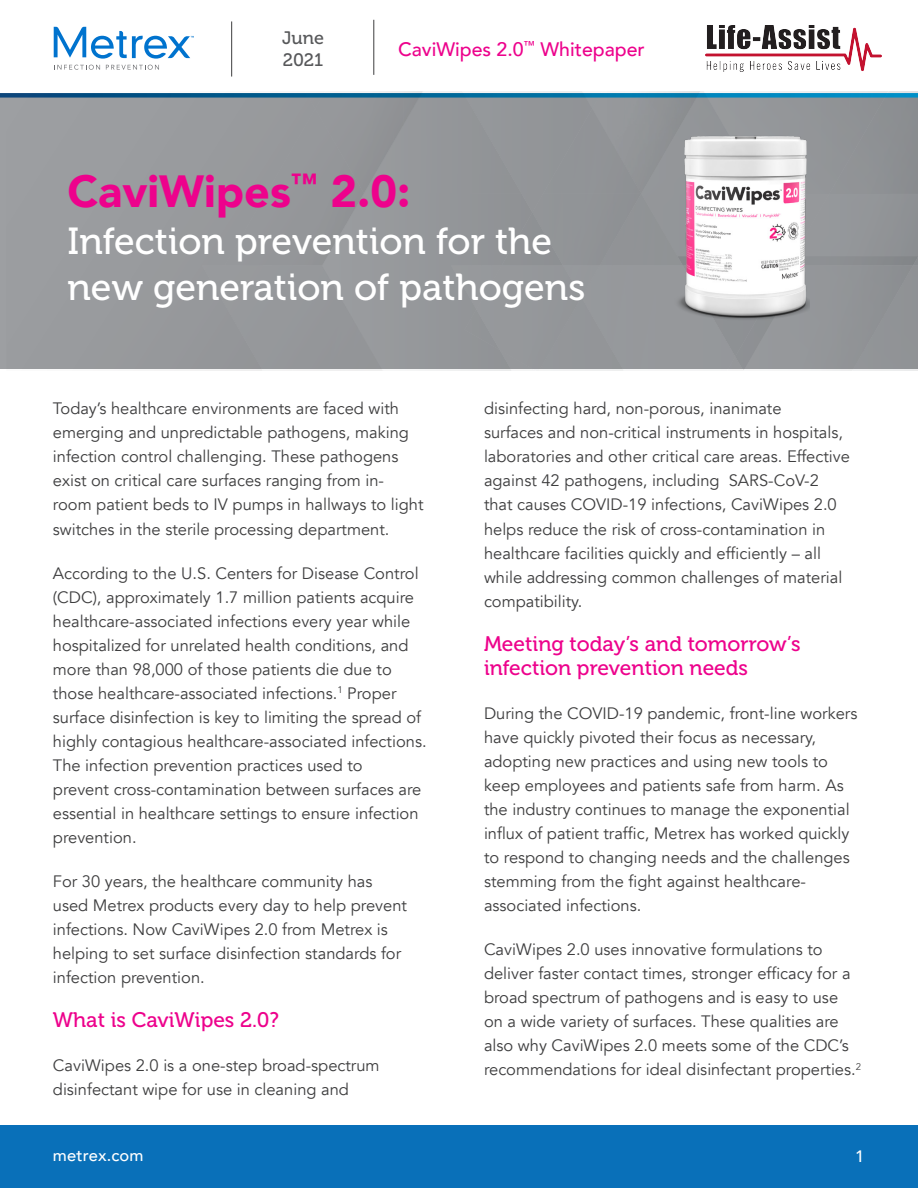
<style>
.page{position:relative;width:918px;height:1188px;background:#fff}
.page>*{position:absolute;margin:0;border:0;box-sizing:border-box;transform-origin:0 0}
.t1{font:900 45px "Avenir";color:#ed028c}
.t2{font:37.5px/46.5px "Museo 500";color:#fff}
.t3{font:21px/24px "Museo 500";color:#ed028c}
.t4{font:500 19.5px "Avenir";color:#ed028c}
.t5{font:18px "Museo 500";color:#57585a}
.t6{font:16.5px/24px "Avenir";color:#3e3e3f}
.t7{font:500 16.5px "Avenir";letter-spacing:.01em;color:#fff}
</style>
<div class="page">
<div style="left:0;top:1125px;width:918px;height:63px;background:#0970b9"></div>
<svg style="left:54px;top:27px;width:140px;height:32px"></svg>
<svg style="left:54px;top:65px;width:46px;height:5px"></svg>
<svg style="left:106px;top:65px;width:53px;height:5px"></svg>
<hr style="left:374px;top:20px;width:1px;height:55px;background:#3e3e3f">
<hr style="left:231px;top:21px;width:1px;height:56px;background:#3e3e3f">
<div style="left:6px;top:93px;width:316px;height:278px;background:#999b9e"></div>
<div style="left:322px;top:194px;width:352px;height:177px;background:#96989b"></div>
<div style="left:465px;top:212px;width:98px;height:138px;background:#919497"></div>
<div style="left:255px;top:193px;width:67px;height:72px;background:#949699"></div>
<img style="left:225px;top:245px;width:30px;height:20px">
<img style="left:236px;top:224px;width:19px;height:21px">
<svg style="left:248px;top:213px;width:7px;height:12px"></svg>
<div style="left:285px;top:142px;width:51px;height:52px;background:#95979a"></div>
<img style="left:266px;top:173px;width:20px;height:21px">
<svg style="left:278px;top:160px;width:8px;height:13px"></svg>
<img style="left:296px;top:121px;width:29px;height:21px">
<img style="left:308px;top:109px;width:7px;height:13px">
<div style="left:322px;top:193px;width:42px;height:72px;background:#949699"></div>
<div style="left:826px;top:194px;width:92px;height:62px;background:#939598"></div>
<img style="left:581px;top:353px;width:31px;height:18px">
<img style="left:581px;top:334px;width:31px;height:19px">
<img style="left:581px;top:316px;width:21px;height:18px">
<img style="left:471px;top:266px;width:5px;height:43px">
<img style="left:461px;top:266px;width:11px;height:35px">
<img style="left:451px;top:266px;width:10px;height:17px">
<div style="left:476px;top:266px;width:105px;height:105px;background:#95979b"></div>
<div style="left:804px;top:295px;width:59px;height:76px;background:#939599"></div>
<div style="left:810px;top:266px;width:53px;height:29px;background:#939599"></div>
<img style="left:285px;top:93px;width:30px;height:16px">
<img style="left:443px;top:92px;width:19px;height:14px">
<img style="left:354px;top:92px;width:10px;height:101px">
<img style="left:344px;top:92px;width:11px;height:85px">
<img style="left:335px;top:92px;width:10px;height:68px">
<img style="left:325px;top:92px;width:10px;height:51px">
<img style="left:315px;top:93px;width:10px;height:33px">
<div style="left:364px;top:92px;width:79px;height:102px;background:#94979a"></div>
<img style="left:751px;top:92px;width:78px;height:102px">
<img style="left:742px;top:92px;width:9px;height:22px">
<img style="left:732px;top:92px;width:10px;height:22px">
<img style="left:722px;top:92px;width:10px;height:22px">
<img style="left:712px;top:93px;width:10px;height:21px">
<img style="left:702px;top:105px;width:16px;height:9px">
<img style="left:702px;top:92px;width:10px;height:14px">
<img style="left:592px;top:92px;width:110px;height:102px">
<div style="left:829px;top:92px;width:89px;height:102px;background:#8e9194"></div>
<div style="left:522px;top:194px;width:152px;height:71px;background:#909396"></div>
<div style="left:532px;top:194px;width:109px;height:71px;background:#919396"></div>
<div style="left:612px;top:333px;width:123px;height:38px;background:#96989b"></div>
<img style="left:602px;top:265px;width:10px;height:86px">
<div style="left:612px;top:314px;width:110px;height:20px;background:#96989b"></div>
<img style="left:591px;top:265px;width:11px;height:68px">
<img style="left:581px;top:297px;width:11px;height:19px">
<img style="left:612px;top:295px;width:62px;height:19px">
<img style="left:612px;top:285px;width:62px;height:10px">
<img style="left:612px;top:266px;width:62px;height:19px">
<img style="left:563px;top:266px;width:37px;height:31px">
<img style="left:726px;top:357px;width:18px;height:14px">
<img style="left:512px;top:92px;width:40px;height:102px">
<img style="left:552px;top:92px;width:10px;height:17px">
<img style="left:502px;top:92px;width:11px;height:86px">
<img style="left:562px;top:92px;width:10px;height:17px">
<img style="left:492px;top:92px;width:11px;height:69px">
<img style="left:572px;top:92px;width:10px;height:17px">
<img style="left:482px;top:92px;width:11px;height:52px">
<img style="left:582px;top:92px;width:10px;height:17px">
<img style="left:473px;top:92px;width:10px;height:35px">
<img style="left:462px;top:92px;width:11px;height:17px">
<div style="left:543px;top:109px;width:98px;height:85px;background:#919497"></div>
<div style="left:252px;top:265px;width:41px;height:106px;background:#96989b"></div>
<img style="left:292px;top:368px;width:95px;height:3px">
<div style="left:292px;top:348px;width:89px;height:21px;background:#939598"></div>
<img style="left:242px;top:265px;width:10px;height:88px">
<div style="left:292px;top:327px;width:77px;height:21px;background:#949699"></div>
<img style="left:232px;top:265px;width:10px;height:70px">
<img style="left:292px;top:317px;width:66px;height:11px">
<img style="left:222px;top:265px;width:10px;height:53px">
<img style="left:292px;top:296px;width:60px;height:21px">
<img style="left:212px;top:266px;width:10px;height:35px">
<img style="left:292px;top:276px;width:48px;height:21px">
<img style="left:202px;top:266px;width:10px;height:17px">
<img style="left:292px;top:266px;width:36px;height:10px">
<img style="left:674px;top:114px;width:136px;height:212px">
<img style="left:705px;top:26px;width:176px;height:46px">
<p class="t5" style="left:282px;top:27px;width:43px">June</p>
<p class="t5" style="left:283px;top:50px;width:42px">2021</p>
<p class="t4" style="left:398px;top:32px;width:248px">CaviWipes 2.0<sup>™</sup> Whitepaper</p>
<p class="t1" style="left:68px;top:153px;width:344px">CaviWipes<sup>™</sup> 2.0:</p>
<p class="t2" style="left:68px;top:218px;width:519px">Infection prevention for the new generation of pathogens</p>
<p class="t6" style="left:53px;top:397px;width:372px">Today’s healthcare environments are faced with emerging and unpredictable pathogens, making infection control challenging. These pathogens exist on critical care surfaces ranging from in&shy;room patient beds to IV pumps in hallways to light switches in the sterile processing department.</p>
<p class="t6" style="left:53px;top:561px;width:375px">According to the U.S. Centers for Disease Control (CDC), approximately 1.7 million patients acquire healthcare-associated infections every year while hospitalized for unrelated health conditions, and more than 98,000 of those patients die due to those healthcare-associated infections.<sup>1</sup> Proper surface disinfection is key to limiting the spread of highly contagious healthcare-associated infections.<br>The infection prevention practices used to<br>prevent cross-contamination between surfaces are essential in healthcare settings to ensure infection prevention.</p>
<p class="t6" style="left:53px;top:870px;width:356px">For 30 years, the healthcare community has used Metrex products every day to help prevent infections. Now CaviWipes 2.0 from Metrex is helping to set surface disinfection standards for infection prevention.</p>
<p class="t3" style="left:53px;top:1008px;width:228px">What is CaviWipes 2.0?</p>
<p class="t6" style="left:53px;top:1054px;width:328px">CaviWipes 2.0 is a one-step broad-spectrum disinfectant wipe for use in cleaning and</p>
<p class="t6" style="left:484px;top:397px;width:367px">disinfecting hard, non-porous, inanimate<br>surfaces and non-critical instruments in hospitals, laboratories and other critical care areas. Effective against 42 pathogens, including SARS-CoV-2 that causes COVID-19 infections, CaviWipes 2.0 helps reduce the risk of cross-contamination in healthcare facilities quickly and efficiently – all while addressing common challenges of material compatibility.</p>
<p class="t3" style="left:484px;top:632px;width:318px">Meeting today’s and tomorrow’s infection prevention needs</p>
<p class="t6" style="left:484px;top:702px;width:375px">During the COVID-19 pandemic, front-line workers have quickly pivoted their focus as necessary, adopting new practices and using new tools to keep employees and patients safe from harm. As the industry continues to manage the exponential influx of patient traffic, Metrex has worked quickly to respond to changing needs and the challenges stemming from the fight against healthcare&shy;associated infections.</p>
<p class="t6" style="left:484px;top:938px;width:379px">CaviWipes 2.0 uses innovative formulations to deliver faster contact times, stronger efficacy for a broad spectrum of pathogens and is easy to use on a wide variety of surfaces. These qualities are also why CaviWipes 2.0 meets some of the CDC’s recommendations for ideal disinfectant properties.<sup>2</sup></p>
<p class="t7" style="left:53px;top:1141px;width:92px">metrex.com</p>
<p class="t7" style="left:855px;top:1142px;width:11px">1</p>
</div>
